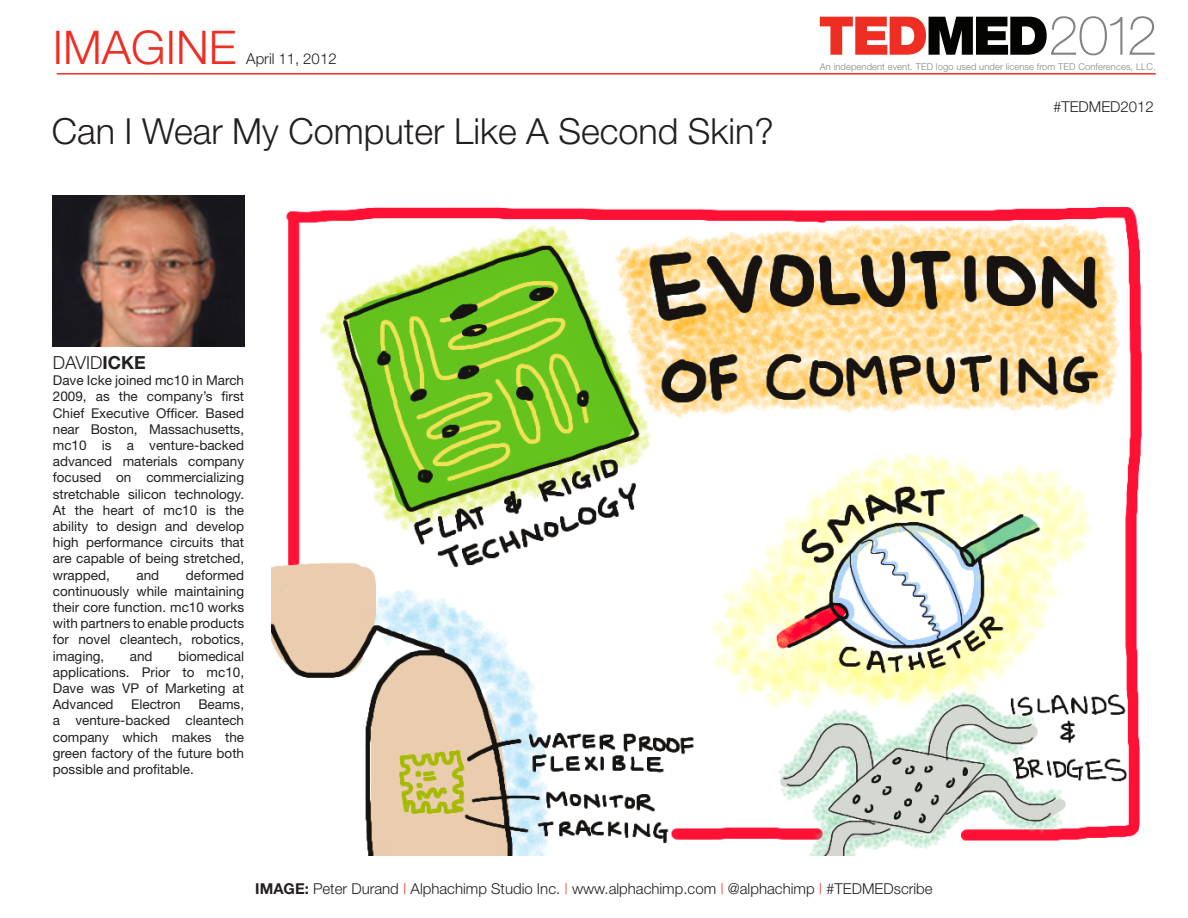
<style>
.page{position:relative;width:1188px;height:918px;background:#fff}
.page>*{position:absolute;margin:0;border:0;box-sizing:border-box;transform-origin:0 0}
.t1{font:300 46.5px "Helvetica Neue";color:#ee2e22}
.t2{font:300 36px "Helvetica Neue";color:#231f20}
.t3{font:300 18px "Helvetica Neue";color:#231f20}
.t4{font:300 15px "Helvetica Neue";color:#231f20}
.body{font:13.5px/16.2px "Helvetica Neue";color:#231f20;text-align:justify}
.t5{font:300 9.3px "Helvetica Neue";letter-spacing:.01em;color:#808385}
.s1{font-weight:700}
.s2{color:#ee2e22}
</style>
<div class="page">
<svg style="left:1130px;top:16px;width:25px;height:39px"></svg>
<svg style="left:820px;top:16px;width:302px;height:39px"></svg>
<hr style="left:57px;top:73px;width:1099px;height:2px;background:#ee2e22">
<img style="left:272px;top:207px;width:870px;height:649px">
<img style="left:53px;top:196px;width:191px;height:150px">
<h1 class="t1" style="left:53px;top:19px;width:185px">IMAGINE</h1>
<p class="t4" style="left:246px;top:49px;width:92px">April 11, 2012</p>
<p class="t2" style="left:52px;top:109px;width:724px">Can I Wear My Computer Like A Second Skin?</p>
<p class="t5" style="left:820px;top:61px;width:337px">An independent event. TED logo used under license from TED Conferences, LLC.</p>
<p class="t4" style="left:1053px;top:98px;width:102px">#TEDMED2012</p>
<p class="t3" style="left:53px;top:352px;width:95px">DAVID<span class="s1">ICKE</span></p>
<p class="body" style="left:53px;top:372px;width:193px">Dave Icke joined mc10 in March 2009, as the company’s first Chief Executive Officer. Based near Boston, Massachusetts, mc10 is a venture-backed advanced materials company focused on commercializing stretchable silicon technology.<br>At the heart of mc10 is the ability to design and develop high performance circuits that are capable of being stretched, wrapped,</p>
<p class="body" style="left:53px;top:566px;width:193px;text-indent:133px">deformed continuously while maintaining their core function. mc10 works with partners to enable products for novel cleantech, robotics, imaging,</p>
<p class="body" style="left:136px;top:566px;width:24px">and</p>
<p class="body" style="left:53px;top:647px;width:193px;text-indent:125px">biomedical applications. Prior to mc10, Dave was VP of Marketing at Advanced</p>
<p class="body" style="left:130px;top:647px;width:24px">and</p>
<p class="body" style="left:53px;top:696px;width:193px;text-indent:145px">Beams, a venture-backed cleantech company which makes the green factory of the future both possible and profitable.</p>
<p class="body" style="left:131px;top:696px;width:51px">Electron</p>
<p class="t4" style="left:255px;top:879px;width:679px"><span class="s1">IMAGE:</span> Peter Durand <span class="s2">|</span> Alphachimp Studio Inc. <span class="s2">|</span> www.alphachimp.com <span class="s2">|</span> @alphachimp <span class="s2">|</span> #TEDMEDscribe</p>
</div>
